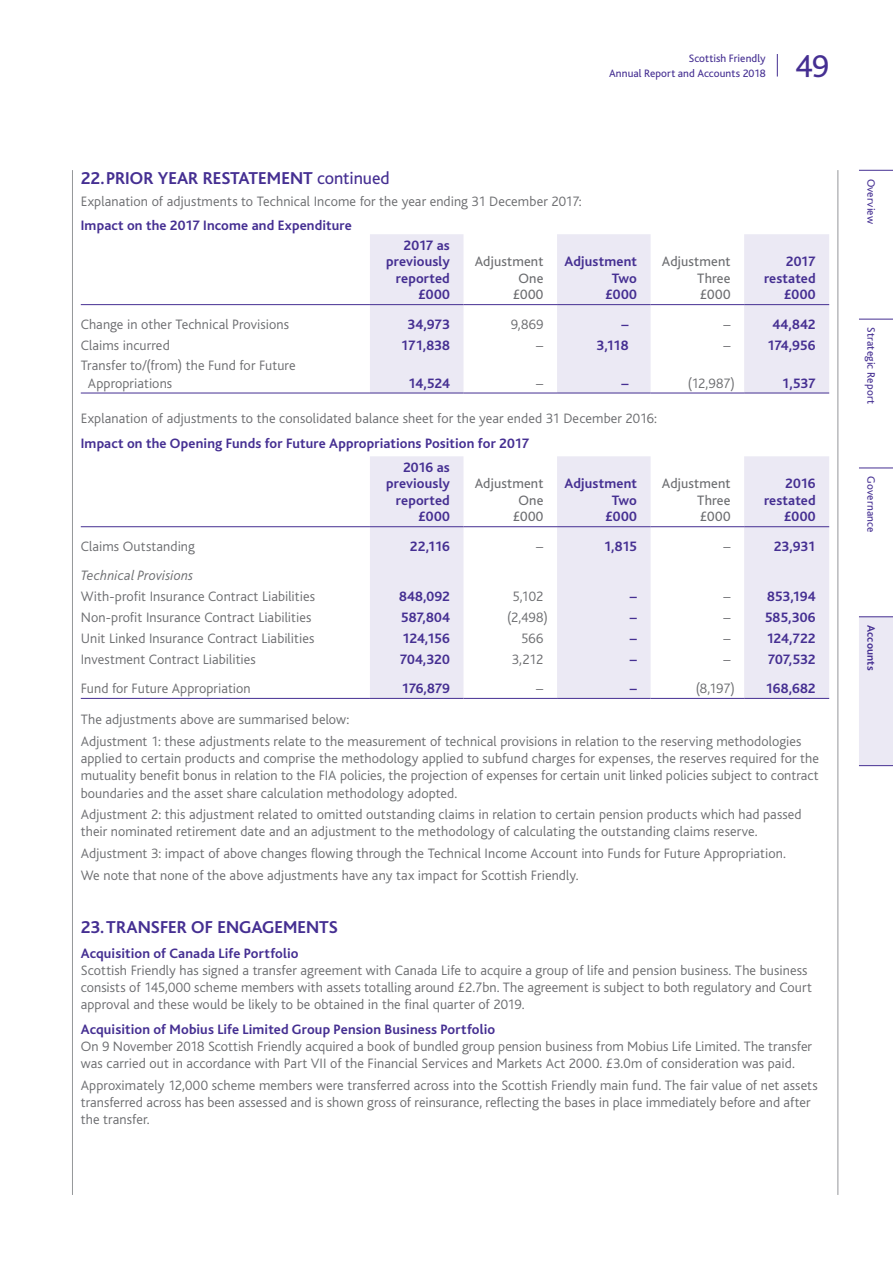
<style>
.page{position:relative;width:893px;height:1263px;background:#fff}
.page>*{position:absolute;margin:0;border:0;box-sizing:border-box;transform-origin:0 0}
.t1{font:33px "Bliss";color:#452f92}
.t2{font:700 18px "Bliss";color:#452f92}
.t3{font:300 14.25px/17.2px "Bliss";letter-spacing:.005em;color:#6c6d70}
.t4{font:700 14.25px/16.5px "Bliss";letter-spacing:.005em;color:#452f92;text-align:right}
.t5{font:14.25px/16.5px "Bliss";letter-spacing:.01em;color:#6c6d70;text-align:right}
.t6{font:italic 300 14.25px "Bliss";letter-spacing:.005em;color:#6c6d70}
.t7{font:11.25px/14.2px "Bliss";letter-spacing:.005em;color:#452f92;text-align:right}
.t8{font:700 11.25px "Bliss";letter-spacing:.015em;color:#452f92}
.s1{font-weight:400}
</style>
<div class="page">
<div style="left:859px;top:617px;width:34px;height:148px;background:#ebe9f4"></div>
<svg style="left:777px;top:54px;width:1px;height:23px"></svg>
<hr style="left:859px;top:170px;width:34px;height:1px;background:#452f92">
<hr style="left:859px;top:319px;width:34px;height:1px;background:#452f92">
<hr style="left:859px;top:616px;width:34px;height:1px;background:#452f92">
<hr style="left:859px;top:765px;width:34px;height:1px;background:#452f92">
<hr style="left:859px;top:468px;width:34px;height:1px;background:#452f92">
<hr style="left:72px;top:170px;width:1px;height:1025px;background:#95979a">
<hr style="left:838px;top:170px;width:1px;height:1025px;background:#95979a">
<svg style="left:370px;top:234px;width:459px;height:159px;fill:#ebe9f4"></svg>
<hr style="left:81px;top:304px;width:289px;height:1px;background:#452f92">
<hr style="left:370px;top:304px;width:93px;height:1px;background:#452f92">
<hr style="left:463px;top:304px;width:94px;height:1px;background:#452f92">
<hr style="left:557px;top:304px;width:94px;height:1px;background:#452f92">
<hr style="left:651px;top:304px;width:93px;height:1px;background:#452f92">
<hr style="left:744px;top:304px;width:85px;height:1px;background:#452f92">
<hr style="left:81px;top:393px;width:289px;height:1px;background:#452f92">
<hr style="left:370px;top:393px;width:93px;height:1px;background:#452f92">
<hr style="left:463px;top:393px;width:94px;height:1px;background:#452f92">
<hr style="left:557px;top:393px;width:94px;height:1px;background:#452f92">
<hr style="left:651px;top:393px;width:93px;height:1px;background:#452f92">
<hr style="left:744px;top:393px;width:85px;height:1px;background:#452f92">
<svg style="left:370px;top:456px;width:459px;height:242px;fill:#ebe9f4"></svg>
<hr style="left:81px;top:698px;width:289px;height:1px;background:#452f92">
<hr style="left:370px;top:698px;width:93px;height:1px;background:#452f92">
<hr style="left:463px;top:698px;width:94px;height:1px;background:#452f92">
<hr style="left:557px;top:698px;width:94px;height:1px;background:#452f92">
<hr style="left:651px;top:698px;width:93px;height:1px;background:#452f92">
<hr style="left:744px;top:698px;width:85px;height:1px;background:#452f92">
<hr style="left:81px;top:526px;width:289px;height:1px;background:#452f92">
<hr style="left:370px;top:526px;width:93px;height:1px;background:#452f92">
<hr style="left:463px;top:526px;width:94px;height:1px;background:#452f92">
<hr style="left:557px;top:526px;width:94px;height:1px;background:#452f92">
<hr style="left:651px;top:526px;width:93px;height:1px;background:#452f92">
<hr style="left:744px;top:526px;width:85px;height:1px;background:#452f92">
<p class="t7" style="left:609px;top:52px;width:158px">Scottish Friendly<br>Annual Report and Accounts 2018</p>
<h1 class="t1" style="left:795px;top:48px;width:35px">49</h1>
<p class="t2" style="left:81px;top:169px;width:310px">22.PRIOR YEAR RESTATEMENT <span class="s1">continued</span></p>
<p class="t3" style="left:81px;top:193px;width:502px">Explanation of adjustments to Technical Income for the year ending 31 December 2017:</p>
<p class="t4" style="left:81px;top:217px;width:272px">Impact on the 2017 Income and Expenditure</p>
<p class="t4" style="left:386px;top:237px;width:65px">2017 as previously reported £000</p>
<p class="t5" style="left:475px;top:254px;width:70px">Adjustment<br>One<br>£000</p>
<p class="t4" style="left:565px;top:254px;width:74px">Adjustment<br>Two<br>£000</p>
<p class="t5" style="left:697px;top:254px;width:35px;text-align:justify;text-indent:-35px">Adjustment Three £000</p>
<p class="t4" style="left:764px;top:254px;width:53px">2017 restated £000</p>
<p class="t3" style="left:81px;top:316px;width:210px">Change in other Technical Provisions</p>
<p class="t4" style="left:408px;top:316px;width:44px">34,973</p>
<p class="t3" style="left:511px;top:316px;width:34px">9,869</p>
<p class="t4" style="left:621px;top:316px;width:9px">–</p>
<p class="t3" style="left:723px;top:316px;width:9px">–</p>
<p class="t4" style="left:772px;top:316px;width:45px">44,842</p>
<p class="t3" style="left:81px;top:337px;width:90px">Claims incurred</p>
<p class="t4" style="left:401px;top:337px;width:50px">171,838</p>
<p class="t3" style="left:536px;top:337px;width:9px">–</p>
<p class="t4" style="left:597px;top:337px;width:33px">3,118</p>
<p class="t3" style="left:723px;top:337px;width:9px">–</p>
<p class="t4" style="left:767px;top:337px;width:50px">174,956</p>
<p class="t3" style="left:88px;top:357px;width:209px;text-indent:-7px">Transfer to/(from) the Fund for Future<br>Appropriations</p>
<p class="t4" style="left:408px;top:375px;width:43px">14,524</p>
<p class="t3" style="left:536px;top:375px;width:9px">–</p>
<p class="t4" style="left:621px;top:375px;width:9px">–</p>
<p class="t3" style="left:688px;top:375px;width:49px">(12,987)</p>
<p class="t4" style="left:782px;top:375px;width:35px">1,537</p>
<p class="t3" style="left:81px;top:410px;width:578px">Explanation of adjustments to the consolidated balance sheet for the year ended 31 December 2016:</p>
<p class="t4" style="left:403px;top:431px;width:128px;line-height:24.3px;text-align:left;text-indent:-322px">Impact on the Opening Funds for Future Appropriations Position for 2017<br>2016 as</p>
<p class="t4" style="left:386px;top:476px;width:65px">previously reported £000</p>
<p class="t5" style="left:475px;top:476px;width:70px">Adjustment<br>One<br>£000</p>
<p class="t4" style="left:565px;top:476px;width:74px">Adjustment<br>Two<br>£000</p>
<p class="t5" style="left:697px;top:476px;width:35px;text-align:justify;text-indent:-35px">Adjustment Three £000</p>
<p class="t4" style="left:764px;top:476px;width:53px">2016 restated £000</p>
<p class="t3" style="left:81px;top:538px;width:116px">Claims Outstanding</p>
<p class="t4" style="left:410px;top:538px;width:41px">22,116</p>
<p class="t3" style="left:536px;top:538px;width:9px">–</p>
<p class="t4" style="left:604px;top:538px;width:35px">1,815</p>
<p class="t3" style="left:723px;top:538px;width:9px">–</p>
<p class="t4" style="left:774px;top:538px;width:43px">23,931</p>
<p class="t6" style="left:81px;top:568px;width:114px">Technical Provisions</p>
<p class="t3" style="left:81px;top:588px;width:236px">With-profit Insurance Contract Liabilities</p>
<p class="t4" style="left:399px;top:588px;width:52px">848,092</p>
<p class="t3" style="left:513px;top:588px;width:32px">5,102</p>
<p class="t4" style="left:630px;top:588px;width:9px">–</p>
<p class="t3" style="left:723px;top:588px;width:9px">–</p>
<p class="t4" style="left:767px;top:588px;width:50px">853,194</p>
<p class="t3" style="left:81px;top:609px;width:232px">Non-profit Insurance Contract Liabilities</p>
<p class="t4" style="left:401px;top:609px;width:51px">587,804</p>
<p class="t3" style="left:507px;top:609px;width:42px">(2,498)</p>
<p class="t4" style="left:630px;top:609px;width:9px">–</p>
<p class="t3" style="left:723px;top:609px;width:9px">–</p>
<p class="t4" style="left:765px;top:609px;width:52px">585,306</p>
<p class="t3" style="left:81px;top:630px;width:235px">Unit Linked Insurance Contract Liabilities</p>
<p class="t4" style="left:402px;top:630px;width:49px">124,156</p>
<p class="t3" style="left:521px;top:630px;width:24px">566</p>
<p class="t4" style="left:630px;top:630px;width:9px">–</p>
<p class="t3" style="left:723px;top:630px;width:9px">–</p>
<p class="t4" style="left:766px;top:630px;width:51px">124,722</p>
<p class="t3" style="left:81px;top:651px;width:177px">Investment Contract Liabilities</p>
<p class="t4" style="left:400px;top:651px;width:52px">704,320</p>
<p class="t3" style="left:512px;top:651px;width:33px">3,212</p>
<p class="t4" style="left:630px;top:651px;width:9px">–</p>
<p class="t3" style="left:723px;top:651px;width:9px">–</p>
<p class="t4" style="left:768px;top:651px;width:49px">707,532</p>
<p class="t3" style="left:81px;top:680px;width:172px">Fund for Future Appropriation</p>
<p class="t4" style="left:401px;top:680px;width:50px">176,879</p>
<p class="t3" style="left:536px;top:680px;width:9px">–</p>
<p class="t4" style="left:630px;top:680px;width:9px">–</p>
<p class="t3" style="left:696px;top:680px;width:41px">(8,197)</p>
<p class="t4" style="left:765px;top:680px;width:52px">168,682</p>
<p class="t3" style="left:81px;top:709px;width:722px;line-height:21.5px">The adjustments above are summarised below:<br>Adjustment 1: these adjustments relate to the measurement of technical provisions in relation to the reserving methodologies</p>
<p class="t3" style="left:81px;top:750px;width:740px;text-align:justify">applied to certain products and comprise the methodology applied to subfund charges for expenses, the reserves required for the mutuality benefit bonus in relation to the FIA policies, the projection of expenses for certain unit linked policies subject to contract boundaries and the asset share calculation methodology adopted.</p>
<p class="t3" style="left:81px;top:806px;width:722px">Adjustment 2: this adjustment related to omitted outstanding claims in relation to certain pension products which had passed their nominated retirement date and an adjustment to the methodology of calculating the outstanding claims reserve.</p>
<p class="t3" style="left:81px;top:843px;width:707px;line-height:21.5px">Adjustment 3: impact of above changes flowing through the Technical Income Account into Funds for Future Appropriation.<br>We note that none of the above adjustments have any tax impact for Scottish Friendly.</p>
<p class="t2" style="left:81px;top:918px;width:258px">23.TRANSFER OF ENGAGEMENTS</p>
<p class="t4" style="left:81px;top:945px;width:219px">Acquisition of Canada Life Portfolio</p>
<p class="t3" style="left:81px;top:962px;width:733px">Scottish Friendly has signed a transfer agreement with Canada Life to acquire a group of life and pension business. The business consists of 145,000 scheme members with assets totalling around £2.7bn. The agreement is subject to both regulatory and Court approval and these would be likely to be obtained in the final quarter of 2019.</p>
<p class="t4" style="left:81px;top:1021px;width:416px">Acquisition of Mobius Life Limited Group Pension Business Portfolio</p>
<p class="t3" style="left:81px;top:1038px;width:733px">On 9 November 2018 Scottish Friendly acquired a book of bundled group pension business from Mobius Life Limited. The transfer was carried out in accordance with Part VII of the Financial Services and Markets Act 2000. £3.0m of consideration was paid.</p>
<p class="t3" style="left:81px;top:1076px;width:739px">Approximately 12,000 scheme members were transferred across into the Scottish Friendly main fund. The fair value of net assets transferred across has been assessed and is shown gross of reinsurance, reflecting the bases in place immediately before and after the transfer.</p>
<p class="t7" style="left:878px;top:179px;width:47px;rotate:90deg">Overview</p>
<p class="t7" style="left:878px;top:327px;width:78px;rotate:90deg">Strategic Report</p>
<p class="t7" style="left:878px;top:476px;width:58px;rotate:90deg">Governance</p>
<p class="t8" style="left:877px;top:625px;width:47px;rotate:90deg">Accounts</p>
</div>
